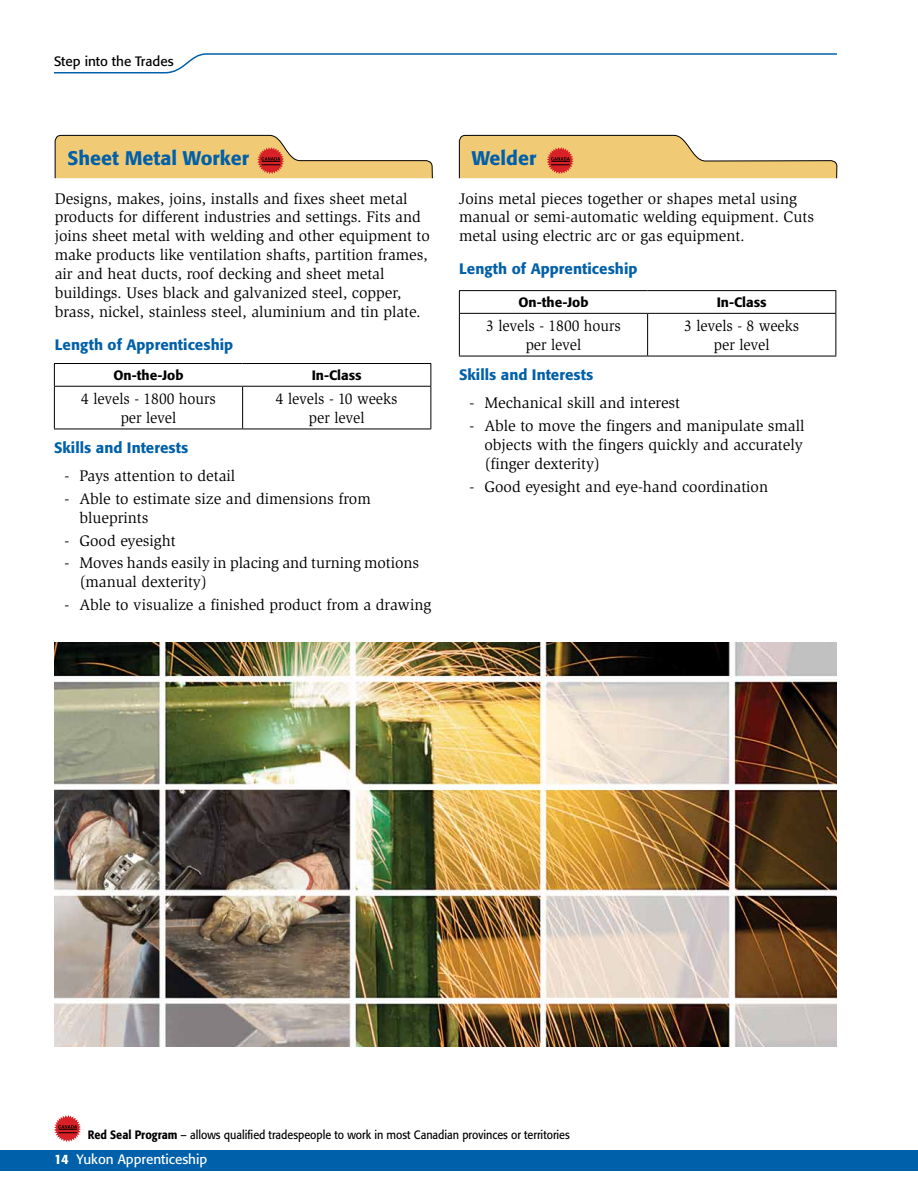
<style>
.page{position:relative;width:918px;height:1188px;background:#fff}
.page>*{position:absolute;margin:0;border:0;box-sizing:border-box;transform-origin:0 0}
.t1{font:500 19.5px "Formata";color:#0060a9}
.t2{font:15.75px/18.9px "Slimbach";letter-spacing:-.005em;color:#000}
.t3{font:15.75px/18.9px "Slimbach";letter-spacing:-.005em;color:#000;text-align:center;scale:.95 1}
.t4{font:500 15px "Formata";letter-spacing:.005em;color:#0060a9}
.t5{font:500 13.5px "Formata";color:#000}
.t6{font:13.5px "Formata";color:#fff}
.t7{font:13.5px "Formata";color:#000}
.t8{font:12px "Formata";color:#000;scale:.9 1}
.s1{font-weight:500}
</style>
<div class="page">
<svg style="left:54px;top:1115px;width:27px;height:27px"></svg>
<svg style="left:54px;top:53px;width:783px;height:21px"></svg>
<div style="left:0;top:1151px;width:918px;height:20px;background:#0060a9"></div>
<img style="left:54px;top:642px;width:783px;height:405px">
<hr style="left:54px;top:363px;width:189px;height:1px;background:#000">
<svg style="left:54px;top:364px;width:1px;height:22px"></svg>
<hr style="left:243px;top:363px;width:188px;height:1px;background:#000">
<svg style="left:430px;top:364px;width:1px;height:22px"></svg>
<hr style="left:54px;top:386px;width:189px;height:1px;background:#000">
<hr style="left:54px;top:387px;width:1px;height:42px;background:#000">
<hr style="left:243px;top:386px;width:188px;height:1px;background:#000">
<hr style="left:430px;top:387px;width:1px;height:42px;background:#000">
<hr style="left:54px;top:429px;width:189px;height:1px;background:#000">
<hr style="left:243px;top:429px;width:188px;height:1px;background:#000">
<hr style="left:242px;top:387px;width:1px;height:42px;background:#000">
<hr style="left:459px;top:290px;width:189px;height:1px;background:#000">
<svg style="left:459px;top:291px;width:1px;height:22px"></svg>
<hr style="left:648px;top:290px;width:188px;height:1px;background:#000">
<svg style="left:836px;top:291px;width:1px;height:22px"></svg>
<hr style="left:459px;top:313px;width:189px;height:1px;background:#000">
<hr style="left:459px;top:314px;width:1px;height:42px;background:#000">
<hr style="left:648px;top:313px;width:188px;height:1px;background:#000">
<hr style="left:836px;top:314px;width:1px;height:42px;background:#000">
<hr style="left:459px;top:356px;width:189px;height:1px;background:#000">
<hr style="left:648px;top:356px;width:188px;height:1px;background:#000">
<hr style="left:647px;top:314px;width:1px;height:42px;background:#000">
<svg style="left:459px;top:135px;width:379px;height:44px"></svg>
<svg style="left:54px;top:135px;width:379px;height:44px"></svg>
<p class="t7" style="left:54px;top:53px;width:121px">Step into the Trades</p>
<p class="t1" style="left:68px;top:146px;width:183px">Sheet Metal Worker</p>
<p class="t2" style="left:55px;top:189px;width:377px">Designs, makes, joins, installs and fixes sheet metal products for different industries and settings. Fits and joins sheet metal with welding and other equipment to make products like ventilation shafts, partition frames, air and heat ducts, roof decking and sheet metal buildings. Uses black and galvanized steel, copper, brass, nickel, stainless steel, aluminium and tin plate.</p>
<p class="t4" style="left:55px;top:336px;width:180px">Length of Apprenticeship</p>
<p class="t5" style="left:113px;top:367px;width:72px">On-the-Job</p>
<p class="t5" style="left:312px;top:367px;width:52px">In-Class</p>
<p class="t3" style="left:81px;top:389px;width:143px">4 levels - 1800 hours per level</p>
<p class="t3" style="left:276px;top:389px;width:129px">4 levels - 10 weeks per level</p>
<p class="t4" style="left:54px;top:439px;width:136px">Skills and Interests</p>
<p class="t2" style="left:65px;top:467px;width:172px">- Pays attention to detail</p>
<p class="t2" style="left:79px;top:490px;width:293px;text-indent:-15px">- Able to estimate size and dimensions from blueprints</p>
<p class="t2" style="left:65px;top:531px;width:113px">- Good eyesight</p>
<p class="t2" style="left:79px;top:554px;width:341px;text-indent:-15px">- Moves hands easily in placing and turning motions (manual dexterity)</p>
<p class="t2" style="left:65px;top:595px;width:368px">- Able to visualize a finished product from a drawing</p>
<p class="t1" style="left:472px;top:146px;width:66px">Welder</p>
<p class="t2" style="left:459px;top:189px;width:357px">Joins metal pieces together or shapes metal using manual or semi-automatic welding equipment. Cuts metal using electric arc or gas equipment.</p>
<p class="t4" style="left:459px;top:260px;width:180px">Length of Apprenticeship</p>
<p class="t5" style="left:518px;top:294px;width:72px">On-the-Job</p>
<p class="t5" style="left:717px;top:294px;width:52px">In-Class</p>
<p class="t3" style="left:486px;top:317px;width:143px">3 levels - 1800 hours per level</p>
<p class="t3" style="left:684px;top:317px;width:122px">3 levels - 8 weeks per level</p>
<p class="t4" style="left:459px;top:366px;width:136px">Skills and Interests</p>
<p class="t2" style="left:470px;top:394px;width:212px">- Mechanical skill and interest</p>
<p class="t2" style="left:484px;top:416px;width:321px;text-align:justify;text-indent:-15px">- Able to move the fingers and manipulate small objects with the fingers quickly and accurately (finger dexterity)</p>
<p class="t2" style="left:470px;top:477px;width:300px">- Good eyesight and eye-hand coordination</p>
<p class="t8" style="left:88px;top:1127px;width:537px"><span class="s1">Red Seal Program</span> – allows qualified tradespeople to work in most Canadian provinces or territories</p>
<p class="t6" style="left:54px;top:1151px;width:155px"><span class="s1">14</span> Yukon Apprenticeship</p>
</div>
